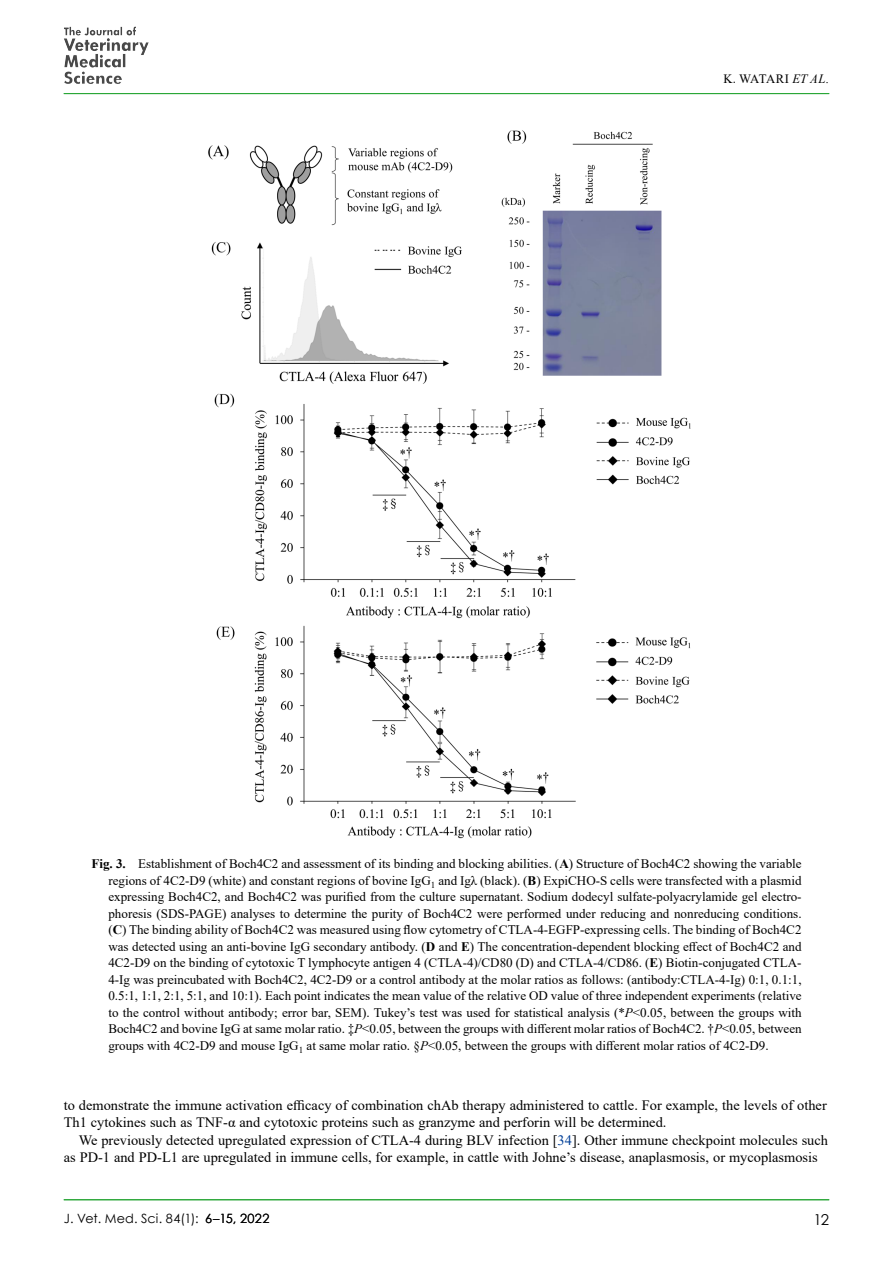
<style>
.page{position:relative;width:893px;height:1263px;background:#fff}
.page>*{position:absolute;margin:0;border:0;box-sizing:border-box;transform-origin:0 0}
.t1{font:15px "Century Gothic";color:#000}
.t2{font:14.25px/17.2px "Times New Roman";color:#000}
.t3{font:13.05px/16.5px "Times New Roman";color:#000;text-align:justify}
.t4{font:12.75px "Century Gothic";letter-spacing:.015em;color:#000}
.t5{font:12.75px "Times New Roman";letter-spacing:-.03em;color:#000}
.s1{font-style:italic}
.s2{font-weight:700}
.s3{color:#003f98}
</style>
<div class="page">
<img style="left:64px;top:27px;width:74px;height:24px">
<hr style="left:64px;top:93px;width:765px;height:1px;background:#2aa738">
<hr style="left:64px;top:1199px;width:765px;height:1px;background:#2aa738">
<img style="left:208px;top:130px;width:483px;height:709px">
<p class="t5" style="left:723px;top:70px;width:107px">K. WATARI <span class="s1">ET AL.</span></p>
<p class="t3" style="left:108px;top:855px;width:695px;text-indent:-17px"><span class="s2">Fig. 3.</span> Establishment of Boch4C2 and assessment of its binding and blocking abilities. (<span class="s2">A</span>) Structure of Boch4C2 showing the variable regions of 4C2-D9 (white) and constant regions of bovine IgG<sub>1</sub> and Igλ (black). (<span class="s2">B</span>) ExpiCHO-S cells were transfected with a plasmid expressing Boch4C2, and Boch4C2 was purified from the culture supernatant. Sodium dodecyl sulfate-polyacrylamide gel electro&shy;phoresis (SDS-PAGE) analyses to determine the purity of Boch4C2 were performed under reducing and nonreducing conditions. (<span class="s2">C</span>) The binding ability of Boch4C2 was measured using flow cytometry of CTLA-4-EGFP-expressing cells. The binding of Boch4C2 was detected using an anti-bovine IgG secondary antibody. (<span class="s2">D</span> and <span class="s2">E</span>) The concentration-dependent blocking effect of Boch4C2 and 4C2-D9 on the binding of cytotoxic T lymphocyte antigen 4 (CTLA-4)/CD80 (D) and CTLA-4/CD86. (<span class="s2">E</span>) Biotin-conjugated CTLA-4-Ig was preincubated with Boch4C2, 4C2-D9 or a control antibody at the molar ratios as follows: (antibody:CTLA-4-Ig) 0:1, 0.1:1, 0.5:1, 1:1, 2:1, 5:1, and 10:1). Each point indicates the mean value of the relative OD value of three independent experiments (relative to the control without antibody; error bar, SEM). Tukey’s test was used for statistical analysis (*<span class="s1">P</span>&lt;0.05, between the groups with Boch4C2 and bovine IgG at same molar ratio. ‡<span class="s1">P</span>&lt;0.05, between the groups with different molar ratios of Boch4C2. †<span class="s1">P</span>&lt;0.05, between groups with 4C2-D9 and mouse IgG<sub>1</sub> at same molar ratio. §<span class="s1">P</span>&lt;0.05, between the groups with different molar ratios of 4C2-D9.</p>
<p class="t2" style="left:64px;top:1096px;width:764px">to demonstrate the immune activation efficacy of combination chAb therapy administered to cattle. For example, the levels of other<br>Th1 cytokines such as TNF-α and cytotoxic proteins such as granzyme and perforin will be determined.</p>
<p class="t2" style="left:64px;top:1131px;width:766px;text-indent:15px">We previously detected upregulated expression of CTLA-4 during BLV infection [<span class="s3">34</span>]. Other immune checkpoint molecules such as PD-1 and PD-L1 are upregulated in immune cells, for example, in cattle with Johne’s disease, anaplasmosis, or mycoplasmosis</p>
<p class="t4" style="left:64px;top:1209px;width:136px">J. Vet. Med. Sci. 84(1):</p>
<p class="t1" style="left:813px;top:1209px;width:17px">12</p>
<p class="t4" style="left:205px;top:1209px;width:66px">6–15, 2022</p>
</div>
